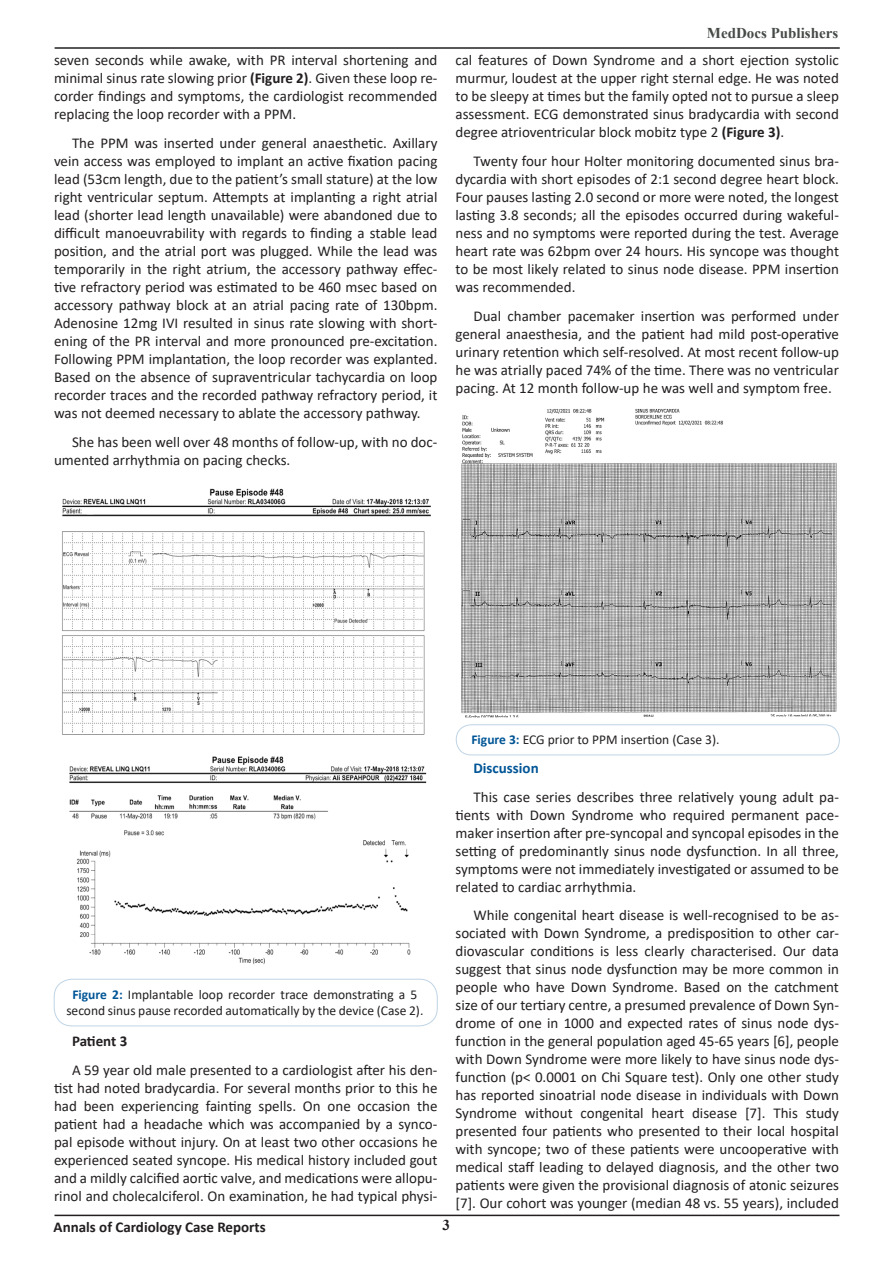
<style>
.page{position:relative;width:893px;height:1263px;background:#fff}
.page>*{position:absolute;margin:0;border:0;box-sizing:border-box;transform-origin:0 0}
.t1{font:15px/18px "Calibri";color:#231f20;text-align:justify}
.t2{font:700 15px "Calibri";color:#231f20}
.t3{font:700 15px "Times New Roman";color:#464b47}
.t4{font:700 15px "Calibri";color:#005596}
.t5{font:700 15px "Times New Roman";color:#231f20}
.t6{font:13.5px/16.5px "Calibri";color:#231f20;text-align:center}
.s1{font-weight:700}
.s2{font-weight:700;color:#005596}
</style>
<div class="page">
<hr style="left:55px;top:47px;width:785px;height:2px;background:#231f20">
<hr style="left:54px;top:1214px;width:785px;height:2px;background:#231f20">
<img style="left:62px;top:488px;width:369px;height:477px">
<div style="left:54px;top:979px;width:383px;height:47px;border:1px solid #bfd4e5;border-radius:18px"></div>
<img style="left:461px;top:408px;width:376px;height:310px">
<div style="left:456px;top:725px;width:383px;height:30px;border:1px solid #bfd4e5;border-radius:15px"></div>
<p class="t1" style="left:54px;top:51px;width:385px">seven seconds while awake, with PR interval shortening and minimal sinus rate slowing prior <span class="s1">(Figure 2)</span>. Given these loop re&shy;corder findings and symptoms, the cardiologist recommended replacing the loop recorder with a PPM.</p>
<p class="t1" style="left:54px;top:134px;width:385px;text-indent:18px">The PPM was inserted under general anaesthetic. Axillary vein access was employed to implant an active fixation pacing lead (53cm length, due to the patient’s small stature) at the low right ventricular septum. Attempts at implanting a right atrial lead (shorter lead length unavailable) were abandoned due to difficult manoeuvrability with regards to finding a stable lead position, and the atrial port was plugged. While the lead was temporarily in the right atrium, the accessory pathway effec&shy;tive refractory period was estimated to be 460 msec based on accessory pathway block at an atrial pacing rate of 130bpm.<br>Adenosine 12mg IVI resulted in sinus rate slowing with short&shy;ening of the PR interval and more pronounced pre-excitation.<br>Following PPM implantation, the loop recorder was explanted.<br>Based on the absence of supraventricular tachycardia on loop recorder traces and the recorded pathway refractory period, it was not deemed necessary to ablate the accessory pathway.</p>
<p class="t1" style="left:54px;top:432px;width:385px;text-indent:18px">She has been well over 48 months of follow-up, with no doc&shy;umented arrhythmia on pacing checks.</p>
<p class="t3" style="left:707px;top:22px;width:133px">MedDocs Publishers</p>
<p class="t1" style="left:455px;top:51px;width:385px">cal features of Down Syndrome and a short ejection systolic murmur, loudest at the upper right sternal edge. He was noted to be sleepy at times but the family opted not to pursue a sleep assessment. ECG demonstrated sinus bradycardia with second degree atrioventricular block mobitz type 2 <span class="s1">(Figure 3)</span>.</p>
<p class="t1" style="left:455px;top:152px;width:385px;text-indent:18px">Twenty four hour Holter monitoring documented sinus bra&shy;dycardia with short episodes of 2:1 second degree heart block.<br>Four pauses lasting 2.0 second or more were noted, the longest lasting 3.8 seconds; all the episodes occurred during wakeful&shy;ness and no symptoms were reported during the test. Average heart rate was 62bpm over 24 hours. His syncope was thought to be most likely related to sinus node disease. PPM insertion was recommended.</p>
<p class="t1" style="left:455px;top:306px;width:385px;text-indent:18px">Dual chamber pacemaker insertion was performed under general anaesthesia, and the patient had mild post-operative urinary retention which self-resolved. At most recent follow-up he was atrially paced 74% of the time. There was no ventricular pacing. At 12 month follow-up he was well and symptom free.</p>
<p class="t6" style="left:66px;top:985px;width:359px"><span class="s2">Figure 2:</span> Implantable loop recorder trace demonstrating a 5 second sinus pause recorded automatically by the device (Case 2).</p>
<p class="t2" style="left:72px;top:1030px;width:57px">Patient 3</p>
<p class="t1" style="left:54px;top:1060px;width:385px;text-indent:18px">A 59 year old male presented to a cardiologist after his den&shy;tist had noted bradycardia. For several months prior to this he had been experiencing fainting spells. On one occasion the patient had a headache which was accompanied by a synco&shy;pal episode without injury. On at least two other occasions he experienced seated syncope. His medical history included gout and a mildly calcified aortic valve, and medications were allopu&shy;rinol and cholecalciferol. On examination, he had typical physi-</p>
<p class="t6" style="left:471px;top:731px;width:250px"><span class="s2">Figure 3:</span> ECG prior to PPM insertion (Case 3).</p>
<p class="t4" style="left:473px;top:757px;width:67px">Discussion</p>
<p class="t1" style="left:455px;top:787px;width:385px;text-indent:18px">This case series describes three relatively young adult pa&shy;tients with Down Syndrome who required permanent pace&shy;maker insertion after pre-syncopal and syncopal episodes in the setting of predominantly sinus node dysfunction. In all three, symptoms were not immediately investigated or assumed to be related to cardiac arrhythmia.</p>
<p class="t1" style="left:455px;top:906px;width:385px;text-indent:18px">While congenital heart disease is well-recognised to be as&shy;sociated with Down Syndrome, a predisposition to other car&shy;diovascular conditions is less clearly characterised. Our data suggest that sinus node dysfunction may be more common in people who have Down Syndrome. Based on the catchment size of our tertiary centre, a presumed prevalence of Down Syn&shy;drome of one in 1000 and expected rates of sinus node dys&shy;function in the general population aged 45-65 years [6], people with Down Syndrome were more likely to have sinus node dys&shy;function (p&lt; 0.0001 on Chi Square test). Only one other study has reported sinoatrial node disease in individuals with Down Syndrome without congenital heart disease [7]. This study presented four patients who presented to their local hospital with syncope; two of these patients were uncooperative with medical staff leading to delayed diagnosis, and the other two patients were given the provisional diagnosis of atonic seizures [7]. Our cohort was younger (median 48 vs. 55 years), included</p>
<p class="t2" style="left:54px;top:1217px;width:214px">Annals of Cardiology Case Reports</p>
<p class="t5" style="left:442px;top:1214px;width:9px">3</p>
</div>
